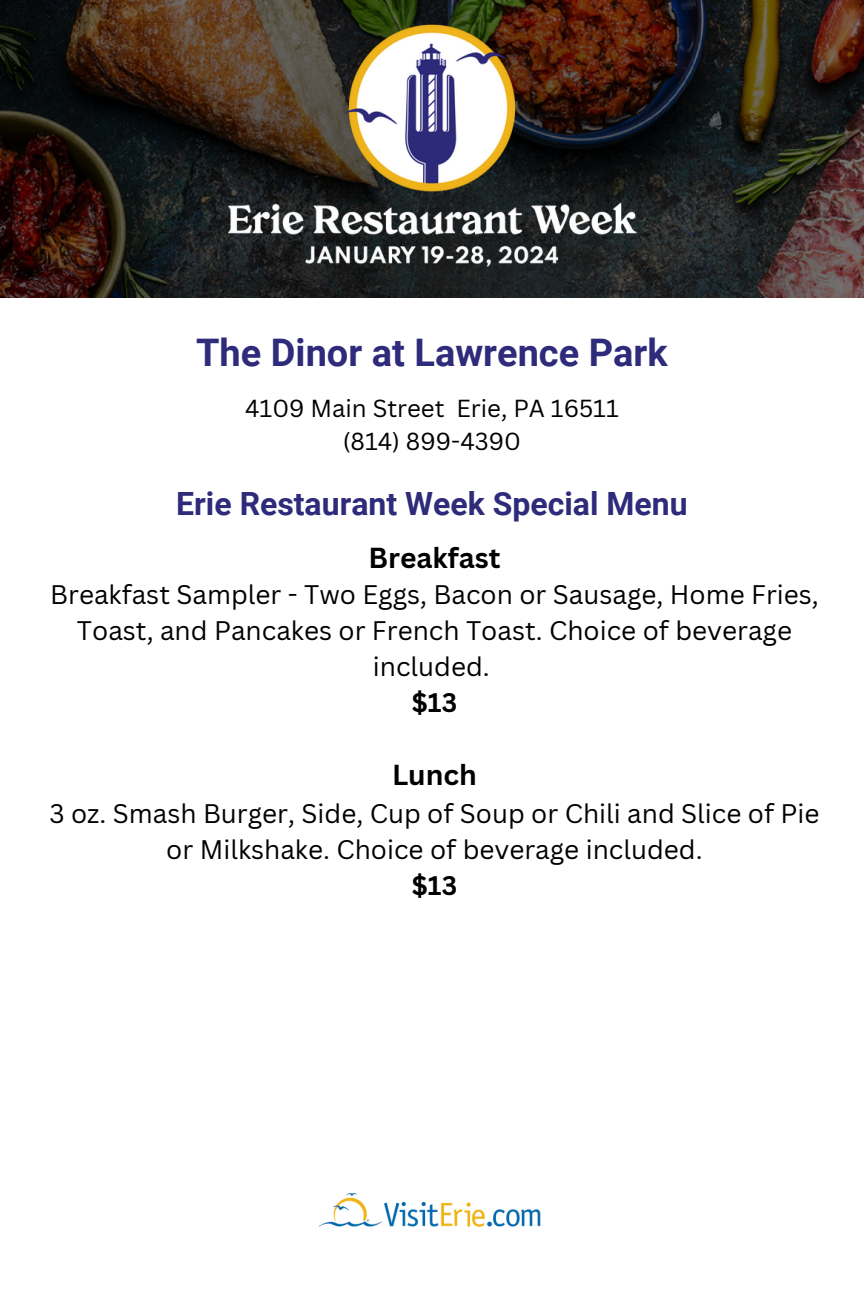
<style>
.page{position:relative;width:864px;height:1296px;background:#fff}
.page>*{position:absolute;margin:0;border:0;box-sizing:border-box;transform-origin:0 0}
.t1{font:700 38px "Roboto";color:#2e2b7b}
.t2{font:700 32px "Roboto";color:#2e2b7b}
.t3{font:700 28.2px "Canva Sans";color:#000}
.t4{font:26.2px/36px "Canva Sans";color:#000;text-align:center}
.t5{font:700 26.2px "Canva Sans";color:#000}
.t6{font:24px "Canva Sans";color:#000}
</style>
<div class="page">
<svg style="left:0;top:0;width:864px;height:298px;background:#2f211d"></svg>
<img style="left:54px;top:0;width:756px;height:282px">
<img style="left:318px;top:1193px;width:223px;height:34px">
<p class="t1" style="left:196px;top:331px;width:473px">The Dinor at Lawrence Park</p>
<p class="t6" style="left:245px;top:391px;width:375px">4109 Main Street Erie, PA 16511</p>
<p class="t6" style="left:343px;top:424px;width:180px">(814) 899-4390</p>
<p class="t2" style="left:176px;top:486px;width:513px">Erie Restaurant Week Special Menu</p>
<p class="t3" style="left:369px;top:538px;width:133px">Breakfast</p>
<p class="t4" style="left:50px;top:576px;width:770px">Breakfast Sampler - Two Eggs, Bacon or Sausage, Home Fries,<br>Toast, and Pancakes or French Toast. Choice of beverage included.</p>
<p class="t5" style="left:412px;top:684px;width:47px">$13</p>
<p class="t3" style="left:392px;top:755px;width:86px">Lunch</p>
<p class="t4" style="left:49px;top:795px;width:772px">3 oz. Smash Burger, Side, Cup of Soup or Chili and Slice of Pie or Milkshake. Choice of beverage included.</p>
<p class="t5" style="left:412px;top:867px;width:47px">$13</p>
</div>
